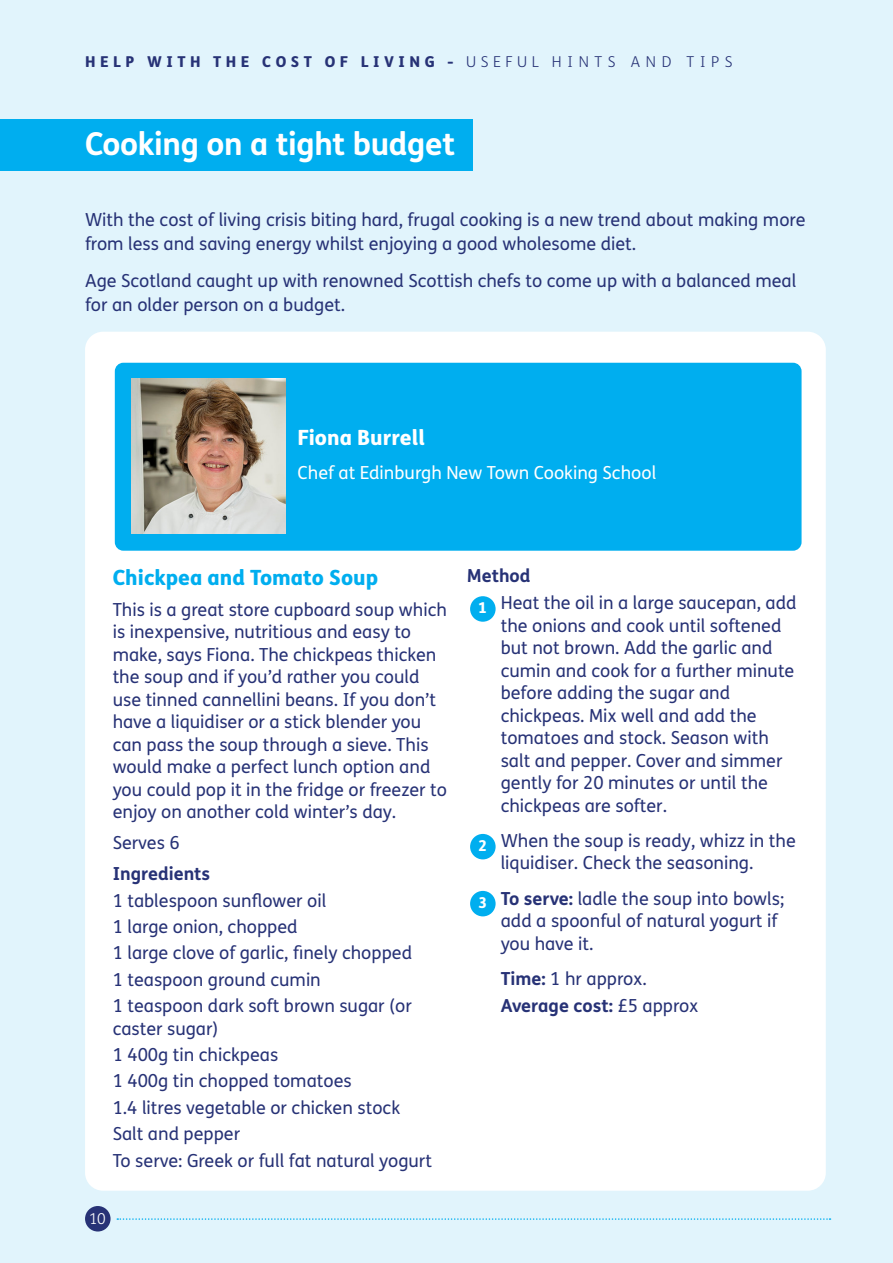
<style>
.page{position:relative;width:893px;height:1263px;background:#e1f4fc}
.page>*{position:absolute;margin:0;border:0;box-sizing:border-box;transform-origin:0 0}
.t1{font:700 31.5px "FS Me";letter-spacing:-.01em;color:#fff}
.t2{font:800 21px "FS Me";color:#00aeef}
.t3{font:800 21px "FS Me";color:#fff}
.t4{font:18px/22.5px "FS Me";color:#273276}
.t5{font:700 18px "FS Me";color:#273276}
.t6{font:18px "FS Me";color:#fff}
.t7{font:800 15px "FS Me";letter-spacing:.3em;color:#273276}
.t8{font:800 15px "FS Me";color:#fff}
.t9{font:300 15px "FS Me";color:#fff}
.s1{font-weight:300}
.s2{font-weight:700}
.s3{font-weight:400}
</style>
<div class="page">
<div style="left:0;top:119px;width:472px;height:51px;background:#00aeef"></div>
<div style="left:85px;top:1206px;width:26px;height:25px;background:#273276;border-radius:50%"></div>
<svg style="left:117px;top:1218px;width:713px;height:2px"></svg>
<div style="left:85px;top:332px;width:741px;height:859px;background:#fff;border-radius:18px"></div>
<div style="left:470px;top:834px;width:26px;height:25px;background:#00aeef;border-radius:50%"></div>
<div style="left:470px;top:891px;width:26px;height:25px;background:#00aeef;border-radius:50%"></div>
<div style="left:115px;top:363px;width:686px;height:188px;background:#00aeef;border-radius:9px"></div>
<img style="left:132px;top:378px;width:154px;height:156px">
<div style="left:470px;top:596px;width:26px;height:26px;background:#00aeef;border-radius:50%"></div>
<p class="t7" style="left:85px;top:50px;width:649px">HELP WITH THE COST OF LIVING - <span class="s1">USEFUL HINTS AND TIPS</span></p>
<p class="t1" style="left:85px;top:119px;width:372px">Cooking on a tight budget</p>
<p class="t4" style="left:85px;top:207px;width:722px;line-height:24px">With the cost of living crisis biting hard, frugal cooking is a new trend about making more from less and saving energy whilst enjoying a good wholesome diet.</p>
<p class="t4" style="left:85px;top:268px;width:713px;line-height:24px">Age Scotland caught up with renowned Scottish chefs to come up with a balanced meal for an older person on a budget.</p>
<p class="t3" style="left:297px;top:421px;width:129px">Fiona Burrell</p>
<p class="t6" style="left:297px;top:460px;width:360px">Chef at Edinburgh New Town Cooking School</p>
<p class="t2" style="left:113px;top:560px;width:267px">Chickpea and Tomato Soup</p>
<p class="t4" style="left:113px;top:598px;width:336px">This is a great store cupboard soup which is inexpensive, nutritious and easy to make, says Fiona. The chickpeas thicken the soup and if you’d rather you could use tinned cannellini beans. If you don’t have a liquidiser or a stick blender you can pass the soup through a sieve. This would make a perfect lunch option and you could pop it in the fridge or freezer to enjoy on another cold winter’s day.</p>
<p class="t4" style="left:113px;top:831px;width:68px">Serves 6</p>
<p class="t5" style="left:113px;top:860px;width:99px">Ingredients</p>
<p class="t4" style="left:113px;top:889px;width:215px">1 tablespoon sunflower oil</p>
<p class="t4" style="left:113px;top:915px;width:186px">1 large onion, chopped</p>
<p class="t4" style="left:113px;top:941px;width:301px">1 large clove of garlic, finely chopped</p>
<p class="t4" style="left:113px;top:968px;width:210px">1 teaspoon ground cumin</p>
<p class="t4" style="left:113px;top:994px;width:301px">1 teaspoon dark soft brown sugar (or caster sugar)</p>
<p class="t4" style="left:113px;top:1043px;width:167px">1 400g tin chickpeas</p>
<p class="t4" style="left:113px;top:1069px;width:241px">1 400g tin chopped tomatoes</p>
<p class="t4" style="left:113px;top:1096px;width:289px">1.4 litres vegetable or chicken stock</p>
<p class="t4" style="left:113px;top:1122px;width:129px">Salt and pepper</p>
<p class="t4" style="left:113px;top:1149px;width:321px">To serve: Greek or full fat natural yogurt</p>
<p class="t9" style="left:89px;top:1209px;width:18px">10</p>
<p class="t5" style="left:467px;top:562px;width:65px">Method</p>
<p class="t4" style="left:501px;top:591px;width:297px">Heat the oil in a large saucepan, add the onions and cook until softened but not brown. Add the garlic and cumin and cook for a further minute before adding the sugar and chickpeas. Mix well and add the tomatoes and stock. Season with salt and pepper. Cover and simmer gently for 20 minutes or until the chickpeas are softer.</p>
<p class="t4" style="left:501px;top:829px;width:297px">When the soup is ready, whizz in the liquidiser. Check the seasoning.</p>
<p class="t4" style="left:501px;top:887px;width:285px"><span class="s2">To serve:</span> ladle the soup into bowls; add a spoonful of natural yogurt if you have it.</p>
<p class="t4" style="left:501px;top:967px;width:148px"><span class="s2">Time:</span> 1 hr approx.</p>
<p class="t5" style="left:501px;top:991px;width:199px">Average cost: <span class="s3">£5 approx</span></p>
<p class="t8" style="left:478px;top:596px;width:10px">1</p>
<p class="t8" style="left:478px;top:834px;width:10px">2</p>
<p class="t8" style="left:478px;top:891px;width:10px">3</p>
</div>
